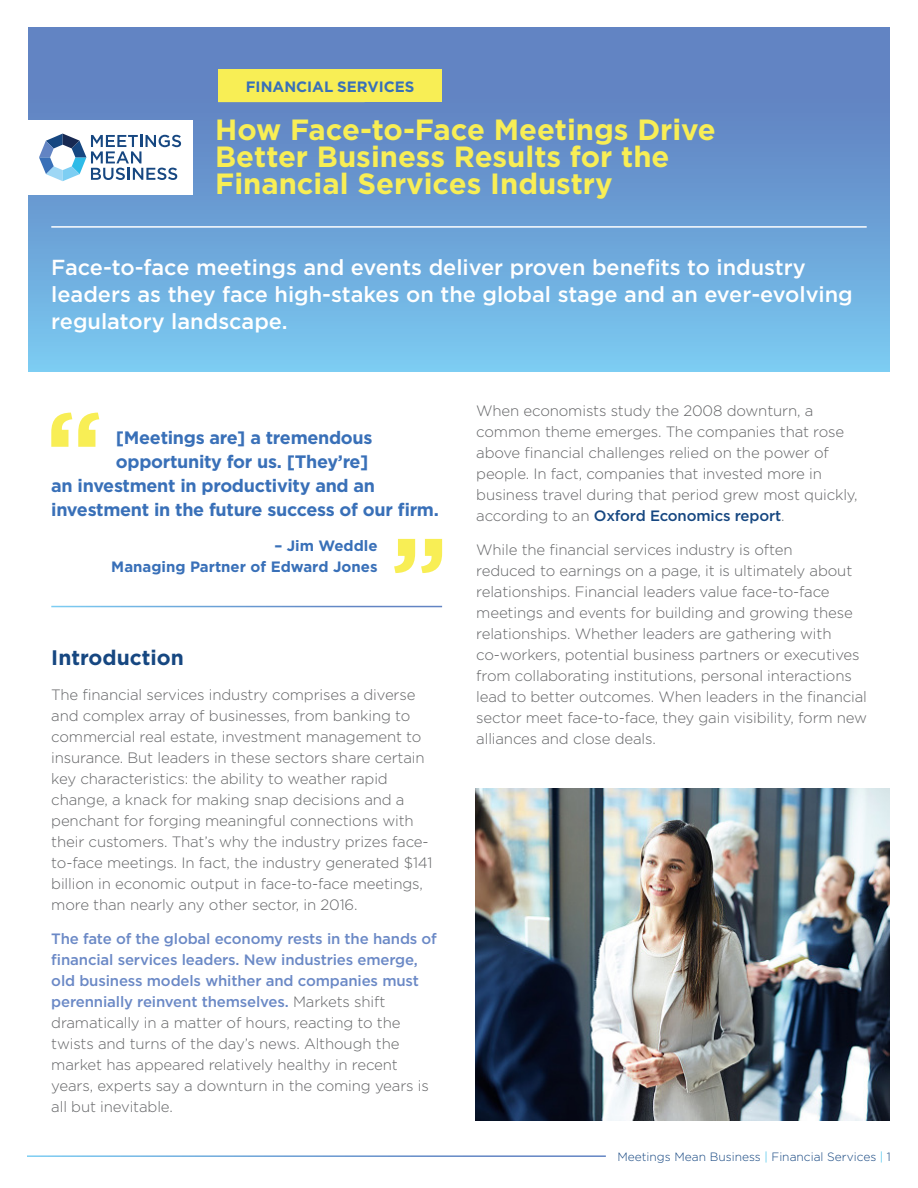
<style>
.page{position:relative;width:918px;height:1188px;background:#fff}
.page>*{position:absolute;margin:0;border:0;box-sizing:border-box;transform-origin:0 0}
.t1{font:700 29.25px/27px "Gotham";color:#f8ee55}
.t2{font:500 21.75px/27px "Gotham";color:#fff}
.t3{font:700 21px "Gotham";color:#164781}
.t4{font:700 18px "Gotham";letter-spacing:-.015em;color:#3970b8}
.t5{font:300 15px/21px "Gotham";letter-spacing:-.01em;color:#636466}
.t6{font:700 15px/21px "Gotham";color:#3970b8;text-align:right}
.t7{font:300 12px "Gotham";color:#164781}
.s1{font-weight:500;color:#6b89c6}
.s2{font-weight:500;color:#164781}
.s3{color:#2ebbe8}
</style>
<div class="page">
<div style="left:28px;top:27px;width:862px;height:345px;background:linear-gradient(to bottom,#5d77ba,#79c5ee)"></div>
<div style="left:0;top:120px;width:192px;height:75px;background:#fff"></div>
<svg style="left:39px;top:134px;width:142px;height:47px"></svg>
<hr style="left:51px;top:226px;width:816px;height:2px;background:#fff">
<svg style="left:51px;top:413px;width:48px;height:34px"></svg>
<svg style="left:394px;top:539px;width:48px;height:34px"></svg>
<div style="left:218px;top:69px;width:224px;height:33px;background:#f8ee55"></div>
<img style="left:476px;top:788px;width:414px;height:332px">
<p class="t6" style="left:246px;top:76px;width:170px">FINANCIAL SERVICES</p>
<h1 class="t1" style="left:215px;top:116px;width:502px">How Face-to-Face Meetings Drive<br>Better Business Results for the<br>Financial Services Industry</h1>
<h2 class="t2" style="left:51px;top:254px;width:803px">Face-to-face meetings and events deliver proven benefits to industry leaders as they face high-stakes on the global stage and an ever-evolving regulatory landscape.</h2>
<p class="t4" style="left:116px;top:426px;width:258px">[Meetings are] a tremendous</p>
<p class="t4" style="left:116px;top:450px;width:254px">opportunity for us. [They’re]</p>
<p class="t4" style="left:51px;top:474px;width:325px">an investment in productivity and an</p>
<p class="t4" style="left:51px;top:498px;width:389px">investment in the future success of our firm.</p>
<p class="t6" style="left:111px;top:535px;width:268px">– Jim Weddle<br>Managing Partner of Edward Jones</p>
<h3 class="t3" style="left:51px;top:644px;width:134px">Introduction</h3>
<p class="t5" style="left:51px;top:684px;width:383px">The financial services industry comprises a diverse and complex array of businesses, from banking to commercial real estate, investment management to insurance. But leaders in these sectors share certain key characteristics: the ability to weather rapid change, a knack for making snap decisions and a penchant for forging meaningful connections with their customers. That’s why the industry prizes face&shy;to-face meetings. In fact, the industry generated $141 billion in economic output in face-to-face meetings, more than nearly any other sector, in 2016.</p>
<p class="t5" style="left:51px;top:928px;width:387px"><span class="s1">The fate of the global economy rests in the hands of financial services leaders. New industries emerge, old business models whither and companies must perennially reinvent themselves.</span> Markets shift dramatically in a matter of hours, reacting to the twists and turns of the day’s news. Although the market has appeared relatively healthy in recent years, experts say a downturn in the coming years is all but inevitable.</p>
<p class="t5" style="left:476px;top:400px;width:383px">When economists study the 2008 downturn, a common theme emerges. The companies that rose above financial challenges relied on the power of people. In fact, companies that invested more in business travel during that period grew most quickly, according to an <span class="s2">Oxford Economics report</span>.</p>
<p class="t5" style="left:476px;top:539px;width:392px">While the financial services industry is often<br>reduced to earnings on a page, it is ultimately about relationships. Financial leaders value face-to-face meetings and events for building and growing these relationships. Whether leaders are gathering with co-workers, potential business partners or executives from collaborating institutions, personal interactions lead to better outcomes. When leaders in the financial sector meet face-to-face, they gain visibility, form new alliances and close deals.</p>
<p class="t7" style="left:617px;top:1149px;width:275px">Meetings Mean Business <span class="s3">|</span> Financial Services <span class="s3">|</span> 1</p>
</div>
